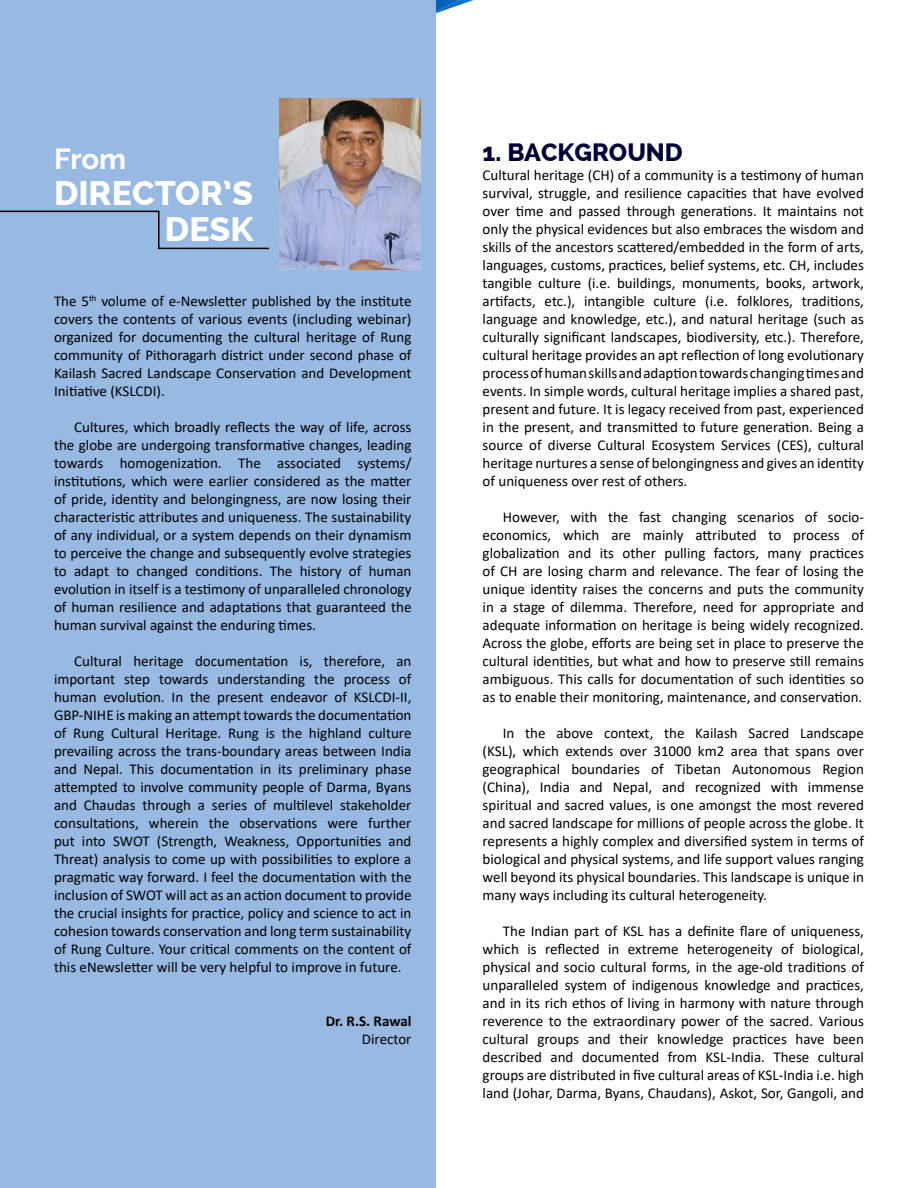
<style>
.page{position:relative;width:918px;height:1188px;background:#fff}
.page>*{position:absolute;margin:0;border:0;box-sizing:border-box;transform-origin:0 0}
.t1{font:800 34.05px/36px "Raleway";color:#fff;text-align:right}
.t2{font:700 29.1px "Raleway";color:#fff}
.t3{font:800 25.05px "Raleway";color:#000039}
.t4{font:15px/18px "Calibri";color:#000;text-align:justify}
.t5{font:700 15px "Calibri";color:#000}
</style>
<div class="page">
<img style="left:435px;top:0;width:39px;height:82px">
<div style="left:0;top:0;width:435px;height:1188px;background:#97b9e2"></div>
<svg style="left:0;top:210px;width:269px;height:40px"></svg>
<img style="left:280px;top:98px;width:140px;height:172px">
<h2 class="t2" style="left:54px;top:142px;width:74px">From</h2>
<h1 class="t1" style="left:54px;top:175px;width:201px">DIRECTOR’S<br>DESK</h1>
<p class="t4" style="left:54px;top:292px;width:359px">The 5<sup>th</sup> volume of e-Newsletter published by the institute covers the contents of various events (including webinar) organized for documenting the cultural heritage of Rung community of Pithoragarh district under second phase of Kailash Sacred Landscape Conservation and Development Initiative (KSLCDI).</p>
<p class="t4" style="left:54px;top:418px;width:359px;text-indent:20px">Cultures, which broadly reflects the way of life, across the globe are undergoing transformative changes, leading towards homogenization. The associated systems/ institutions, which were earlier considered as the matter of pride, identity and belongingness, are now losing their characteristic attributes and uniqueness. The sustainability of any individual, or a system depends on their dynamism to perceive the change and subsequently evolve strategies to adapt to changed conditions. The history of human evolution in itself is a testimony of unparalleled chronology of human resilience and adaptations that guaranteed the human survival against the enduring times.</p>
<p class="t4" style="left:54px;top:652px;width:359px;text-indent:20px">Cultural heritage documentation is, therefore, an important step towards understanding the process of human evolution. In the present endeavor of KSLCDI-II, GBP-NIHE is making an attempt towards the documentation of Rung Cultural Heritage. Rung is the highland culture prevailing across the trans-boundary areas between India and Nepal. This documentation in its preliminary phase attempted to involve community people of Darma, Byans and Chaudas through a series of multilevel stakeholder consultations, wherein the observations were further put into SWOT (Strength, Weakness, Opportunities and Threat) analysis to come up with possibilities to explore a pragmatic way forward. I feel the documentation with the inclusion of SWOT will act as an action document to provide the crucial insights for practice, policy and science to act in cohesion towards conservation and long term sustainability of Rung Culture. Your critical comments on the content of this eNewsletter will be very helpful to improve in future.</p>
<p class="t5" style="left:326px;top:1010px;width:87px">Dr. R.S. Rawal</p>
<p class="t4" style="left:362px;top:1030px;width:51px">Director</p>
<h3 class="t3" style="left:483px;top:137px;width:199px">1. BACKGROUND</h3>
<p class="t4" style="left:483px;top:166px;width:383px">Cultural heritage (CH) of a community is a testimony of human survival, struggle, and resilience capacities that have evolved over time and passed through generations. It maintains not only the physical evidences but also embraces the wisdom and skills of the ancestors scattered/embedded in the form of arts, languages, customs, practices, belief systems, etc. CH, includes tangible culture (i.e. buildings, monuments, books, artwork, artifacts, etc.), intangible culture (i.e. folklores, traditions, language and knowledge, etc.), and natural heritage (such as culturally significant landscapes, biodiversity, etc.). Therefore, cultural heritage provides an apt reflection of long evolutionary process of human skills and adaption towards changing times and events. In simple words, cultural heritage implies a shared past, present and future. It is legacy received from past, experienced in the present, and transmitted to future generation. Being a source of diverse Cultural Ecosystem Services (CES), cultural heritage nurtures a sense of belongingness and gives an identity of uniqueness over rest of others.</p>
<p class="t4" style="left:483px;top:508px;width:383px;text-indent:20px">However, with the fast changing scenarios of socio&shy;economics, which are mainly attributed to process of globalization and its other pulling factors, many practices of CH are losing charm and relevance. The fear of losing the unique identity raises the concerns and puts the community in a stage of dilemma. Therefore, need for appropriate and adequate information on heritage is being widely recognized.<br>Across the globe, efforts are being set in place to preserve the cultural identities, but what and how to preserve still remains ambiguous. This calls for documentation of such identities so as to enable their monitoring, maintenance, and conservation.</p>
<p class="t4" style="left:483px;top:724px;width:383px;text-indent:20px">In the above context, the Kailash Sacred Landscape (KSL), which extends over 31000 km2 area that spans over geographical boundaries of Tibetan Autonomous Region (China), India and Nepal, and recognized with immense spiritual and sacred values, is one amongst the most revered and sacred landscape for millions of people across the globe. It represents a highly complex and diversified system in terms of biological and physical systems, and life support values ranging well beyond its physical boundaries. This landscape is unique in many ways including its cultural heterogeneity.</p>
<p class="t4" style="left:483px;top:922px;width:383px;text-indent:20px">The Indian part of KSL has a definite flare of uniqueness, which is reflected in extreme heterogeneity of biological, physical and socio cultural forms, in the age-old traditions of unparalleled system of indigenous knowledge and practices, and in its rich ethos of living in harmony with nature through reverence to the extraordinary power of the sacred. Various cultural groups and their knowledge practices have been described and documented from KSL-India. These cultural groups are distributed in five cultural areas of KSL-India i.e. high land (Johar, Darma, Byans, Chaudans), Askot, Sor, Gangoli, and</p>
</div>
